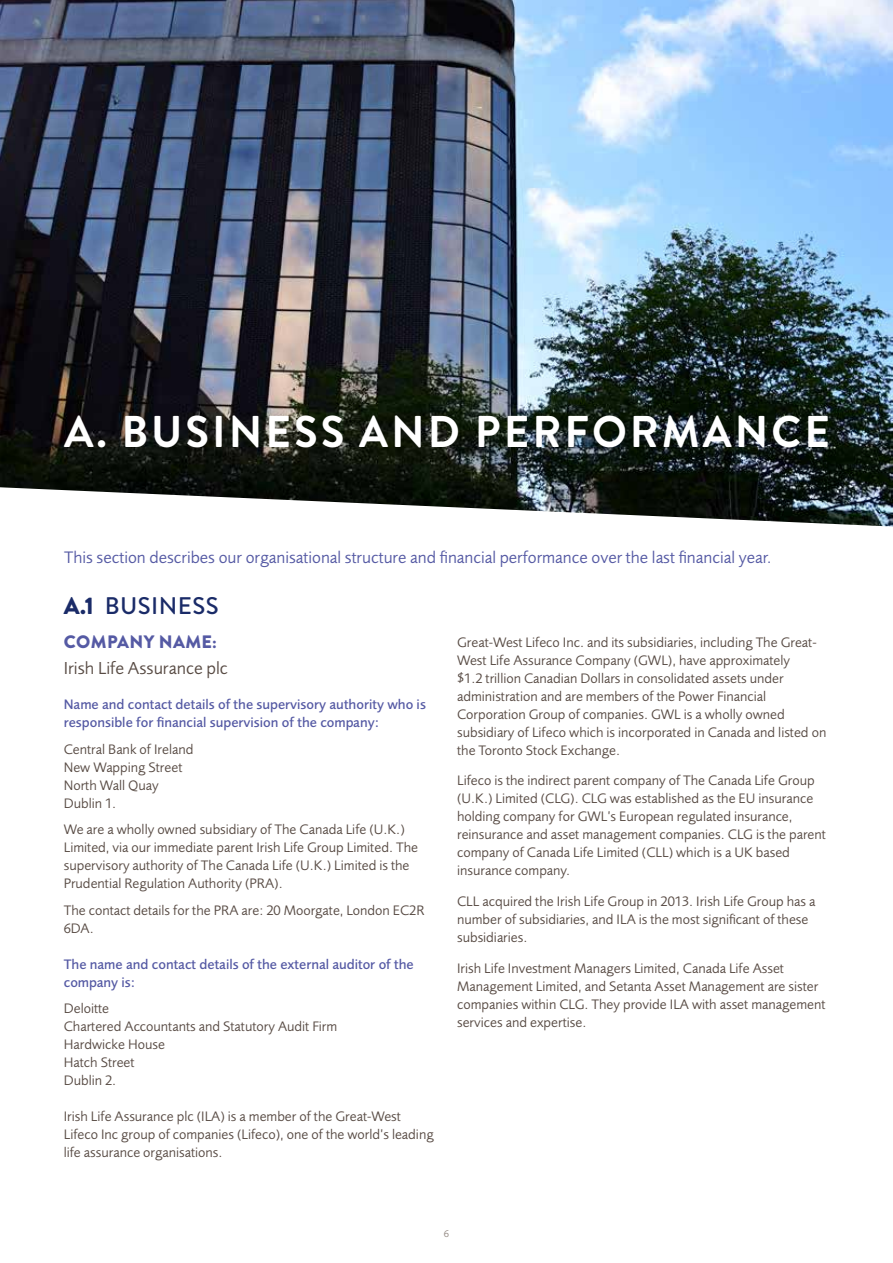
<style>
.page{position:relative;width:893px;height:1263px;background:#fff}
.page>*{position:absolute;margin:0;border:0;box-sizing:border-box;transform-origin:0 0}
.t1{font:700 44.4px "Brandon Grotesque";letter-spacing:.07em;color:#fff}
.t2{font:500 24px "Brandon Grotesque";letter-spacing:.02em;color:#1a2b68}
.t3{font:18px "Foundry Sans";color:#584b44}
.t4{font:900 18px "Brandon Grotesque";letter-spacing:.02em;color:#555aa4}
.t5{font:17.25px "Foundry Sans";color:#555aa4}
.t6{font:14.25px/18px "Foundry Sans";color:#584b44}
.t7{font:500 14.25px/18px "Foundry Sans";color:#555aa4}
.t8{font:10.5px "Foundry Sans";color:#968c86}
.s1{font-weight:900}
</style>
<div class="page">
<img style="left:0;top:0;width:893px;height:526px">
<h1 class="t1" style="left:64px;top:401px;width:767px">A. BUSINESS AND PERFORMANCE</h1>
<p class="t5" style="left:64px;top:548px;width:709px">This section describes our organisational structure and financial performance over the last financial year.</p>
<h2 class="t2" style="left:64px;top:589px;width:156px"><span class="s1">A.1</span> BUSINESS</h2>
<p class="t4" style="left:64px;top:629px;width:155px">COMPANY NAME:</p>
<p class="t3" style="left:64px;top:658px;width:166px">Irish Life Assurance plc</p>
<p class="t7" style="left:64px;top:696px;width:364px">Name and contact details of the supervisory authority who is responsible for financial supervision of the company:</p>
<p class="t6" style="left:64px;top:740px;width:131px">Central Bank of Ireland<br>New Wapping Street<br>North Wall Quay<br>Dublin 1.</p>
<p class="t6" style="left:64px;top:821px;width:356px">We are a wholly owned subsidiary of The Canada Life (U.K.)<br>Limited, via our immediate parent Irish Life Group Limited. The supervisory authority of The Canada Life (U.K.) Limited is the Prudential Regulation Authority (PRA).</p>
<p class="t6" style="left:64px;top:901px;width:362px">The contact details for the PRA are: 20 Moorgate, London EC2R<br>6DA.</p>
<p class="t7" style="left:64px;top:955px;width:351px">The name and contact details of the external auditor of the company is:</p>
<p class="t6" style="left:64px;top:1000px;width:275px">Deloitte<br>Chartered Accountants and Statutory Audit Firm<br>Hardwicke House<br>Hatch Street<br>Dublin 2.</p>
<p class="t6" style="left:64px;top:1108px;width:371px">Irish Life Assurance plc (ILA) is a member of the Great-West<br>Lifeco Inc group of companies (Lifeco), one of the world’s leading life assurance organisations.</p>
<p class="t6" style="left:457px;top:633px;width:371px">Great-West Lifeco Inc. and its subsidiaries, including The Great-West Life Assurance Company (GWL), have approximately<br>$1.2 trillion Canadian Dollars in consolidated assets under administration and are members of the Power Financial Corporation Group of companies. GWL is a wholly owned subsidiary of Lifeco which is incorporated in Canada and listed on the Toronto Stock Exchange.</p>
<p class="t6" style="left:457px;top:772px;width:370px">Lifeco is the indirect parent company of The Canada Life Group (U.K.) Limited (CLG). CLG was established as the EU insurance holding company for GWL’s European regulated insurance, reinsurance and asset management companies. CLG is the parent company of Canada Life Limited (CLL) which is a UK based insurance company.</p>
<p class="t6" style="left:457px;top:892px;width:360px">CLL acquired the Irish Life Group in 2013. Irish Life Group has a number of subsidiaries, and ILA is the most significant of these subsidiaries.</p>
<p class="t6" style="left:457px;top:959px;width:370px">Irish Life Investment Managers Limited, Canada Life Asset Management Limited, and Setanta Asset Management are sister companies within CLG. They provide ILA with asset management services and expertise.</p>
<p class="t8" style="left:444px;top:1227px;width:7px">6</p>
</div>
